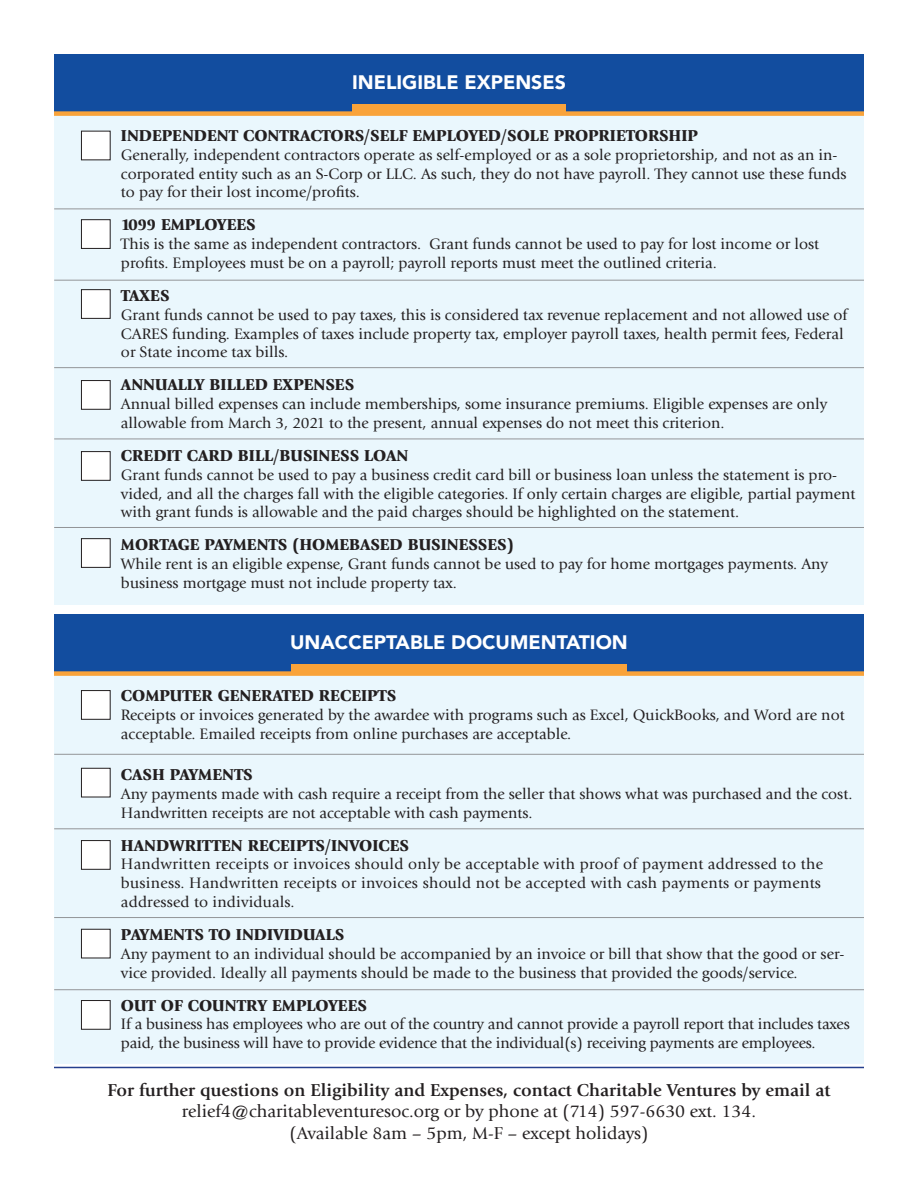
<style>
.page{position:relative;width:918px;height:1188px;background:#fff}
.page>*{position:absolute;margin:0;border:0;box-sizing:border-box;transform-origin:0 0}
.t1{font:900 19.5px "Avenir";color:#fff}
.t2{font:18px/21.6px "Giovanni";color:#231f20;text-align:center}
.t3{font:700 18px "Giovanni";color:#231f20}
.t4{font:900 16.5px "Giovanni";color:#231f20}
.t5{font:15.75px/18.9px "Giovanni";color:#231f20}
</style>
<div class="page">
<div style="left:54px;top:112px;width:810px;height:493px;background:#eaf7fd"></div>
<div style="left:54px;top:670px;width:810px;height:394px;background:#eaf7fd"></div>
<div style="left:54px;top:54px;width:810px;height:59px;background:#124d9f"></div>
<div style="left:54px;top:614px;width:810px;height:59px;background:#124d9f"></div>
<hr style="left:54px;top:1067px;width:810px;height:1px;background:#253f8e">
<div style="left:81px;top:1001px;width:29px;height:28px;background:#fff"></div>
<div style="left:81px;top:1000px;width:30px;height:30px;border:1px solid #231f20"></div>
<div style="left:81px;top:929px;width:29px;height:29px;background:#fff"></div>
<div style="left:81px;top:929px;width:30px;height:29px;border:1px solid #231f20"></div>
<div style="left:81px;top:841px;width:29px;height:28px;background:#fff"></div>
<div style="left:81px;top:840px;width:30px;height:30px;border:1px solid #231f20"></div>
<div style="left:81px;top:768px;width:29px;height:29px;background:#fff"></div>
<div style="left:81px;top:768px;width:30px;height:29px;border:1px solid #231f20"></div>
<div style="left:81px;top:691px;width:29px;height:28px;background:#fff"></div>
<div style="left:81px;top:690px;width:30px;height:30px;border:1px solid #231f20"></div>
<div style="left:81px;top:539px;width:29px;height:28px;background:#fff"></div>
<div style="left:81px;top:538px;width:30px;height:30px;border:1px solid #231f20"></div>
<div style="left:81px;top:452px;width:29px;height:28px;background:#fff"></div>
<div style="left:81px;top:451px;width:30px;height:30px;border:1px solid #231f20"></div>
<div style="left:81px;top:381px;width:29px;height:28px;background:#fff"></div>
<div style="left:81px;top:380px;width:30px;height:30px;border:1px solid #231f20"></div>
<div style="left:81px;top:290px;width:29px;height:28px;background:#fff"></div>
<div style="left:81px;top:289px;width:30px;height:30px;border:1px solid #231f20"></div>
<div style="left:81px;top:220px;width:29px;height:28px;background:#fff"></div>
<div style="left:81px;top:219px;width:30px;height:30px;border:1px solid #231f20"></div>
<div style="left:81px;top:131px;width:29px;height:29px;background:#fff"></div>
<div style="left:353px;top:104px;width:213px;height:9px;background:#f9a33a"></div>
<div style="left:292px;top:664px;width:335px;height:9px;background:#f9a33a"></div>
<hr style="left:54px;top:208px;width:810px;height:1px;background:#939598">
<hr style="left:54px;top:280px;width:810px;height:1px;background:#939598">
<hr style="left:54px;top:367px;width:810px;height:1px;background:#939598">
<hr style="left:54px;top:438px;width:810px;height:1px;background:#939598">
<hr style="left:54px;top:527px;width:810px;height:1px;background:#939598">
<hr style="left:54px;top:754px;width:810px;height:1px;background:#939598">
<hr style="left:54px;top:828px;width:810px;height:1px;background:#939598">
<hr style="left:54px;top:917px;width:810px;height:1px;background:#939598">
<hr style="left:54px;top:989px;width:810px;height:1px;background:#939598">
<div style="left:54px;top:111px;width:810px;height:5px;background:#f9a33a"></div>
<div style="left:54px;top:671px;width:810px;height:5px;background:#f9a33a"></div>
<p class="t1" style="left:352px;top:66px;width:215px">INELIGIBLE EXPENSES</p>
<p class="t4" style="left:121px;top:125px;width:578px">INDEPENDENT CONTRACTORS/SELF EMPLOYED/SOLE PROPRIETORSHIP</p>
<p class="t5" style="left:121px;top:145px;width:727px">Generally, independent contractors operate as self-employed or as a sole proprietorship, and not as an in&shy;corporated entity such as an S-Corp or LLC. As such, they do not have payroll. They cannot use these funds to pay for their lost income/profits.</p>
<p class="t4" style="left:121px;top:215px;width:136px">1099 EMPLOYEES</p>
<p class="t5" style="left:121px;top:235px;width:700px">This is the same as independent contractors. Grant funds cannot be used to pay for lost income or lost profits. Employees must be on a payroll; payroll reports must meet the outlined criteria.</p>
<p class="t4" style="left:121px;top:285px;width:50px">TAXES</p>
<p class="t5" style="left:121px;top:305px;width:728px">Grant funds cannot be used to pay taxes, this is considered tax revenue replacement and not allowed use of<br>CARES funding. Examples of taxes include property tax, employer payroll taxes, health permit fees, Federal or State income tax bills.</p>
<p class="t4" style="left:121px;top:375px;width:235px">ANNUALLY BILLED EXPENSES</p>
<p class="t5" style="left:121px;top:395px;width:708px">Annual billed expenses can include memberships, some insurance premiums. Eligible expenses are only allowable from March 3, 2021 to the present, annual expenses do not meet this criterion.</p>
<p class="t4" style="left:121px;top:445px;width:289px">CREDIT CARD BILL/BUSINESS LOAN</p>
<p class="t5" style="left:121px;top:465px;width:736px">Grant funds cannot be used to pay a business credit card bill or business loan unless the statement is pro&shy;vided, and all the charges fall with the eligible categories. If only certain charges are eligible, partial payment with grant funds is allowable and the paid charges should be highlighted on the statement.</p>
<p class="t4" style="left:121px;top:535px;width:395px">MORTAGE PAYMENTS (HOMEBASED BUSINESSES)</p>
<p class="t5" style="left:121px;top:555px;width:708px">While rent is an eligible expense, Grant funds cannot be used to pay for home mortgages payments. Any business mortgage must not include property tax.</p>
<p class="t1" style="left:290px;top:626px;width:339px">UNACCEPTABLE DOCUMENTATION</p>
<p class="t4" style="left:121px;top:685px;width:277px">COMPUTER GENERATED RECEIPTS</p>
<p class="t5" style="left:121px;top:705px;width:725px">Receipts or invoices generated by the awardee with programs such as Excel, QuickBooks, and Word are not acceptable. Emailed receipts from online purchases are acceptable.</p>
<p class="t4" style="left:121px;top:765px;width:133px">CASH PAYMENTS</p>
<p class="t5" style="left:121px;top:784px;width:733px">Any payments made with cash require a receipt from the seller that shows what was purchased and the cost.<br>Handwritten receipts are not acceptable with cash payments.</p>
<p class="t4" style="left:121px;top:835px;width:290px">HANDWRITTEN RECEIPTS/INVOICES</p>
<p class="t5" style="left:121px;top:855px;width:704px">Handwritten receipts or invoices should only be acceptable with proof of payment addressed to the business. Handwritten receipts or invoices should not be accepted with cash payments or payments addressed to individuals.</p>
<p class="t4" style="left:121px;top:925px;width:225px">PAYMENTS TO INDIVIDUALS</p>
<p class="t5" style="left:121px;top:944px;width:725px">Any payment to an individual should be accompanied by an invoice or bill that show that the good or ser&shy;vice provided. Ideally all payments should be made to the business that provided the goods/service.</p>
<p class="t4" style="left:121px;top:995px;width:247px">OUT OF COUNTRY EMPLOYEES</p>
<p class="t5" style="left:121px;top:1015px;width:730px">If a business has employees who are out of the country and cannot provide a payroll report that includes taxes paid, the business will have to provide evidence that the individual(s) receiving payments are employees.</p>
<p class="t3" style="left:107px;top:1079px;width:725px">For further questions on Eligibility and Expenses, contact Charitable Ventures by email at</p>
<p class="t2" style="left:182px;top:1101px;width:576px">relief4@charitableventuresoc.org or by phone at (714) 597-6630 ext. 134. (Available 8am – 5pm, M-F – except holidays)</p>
</div>
